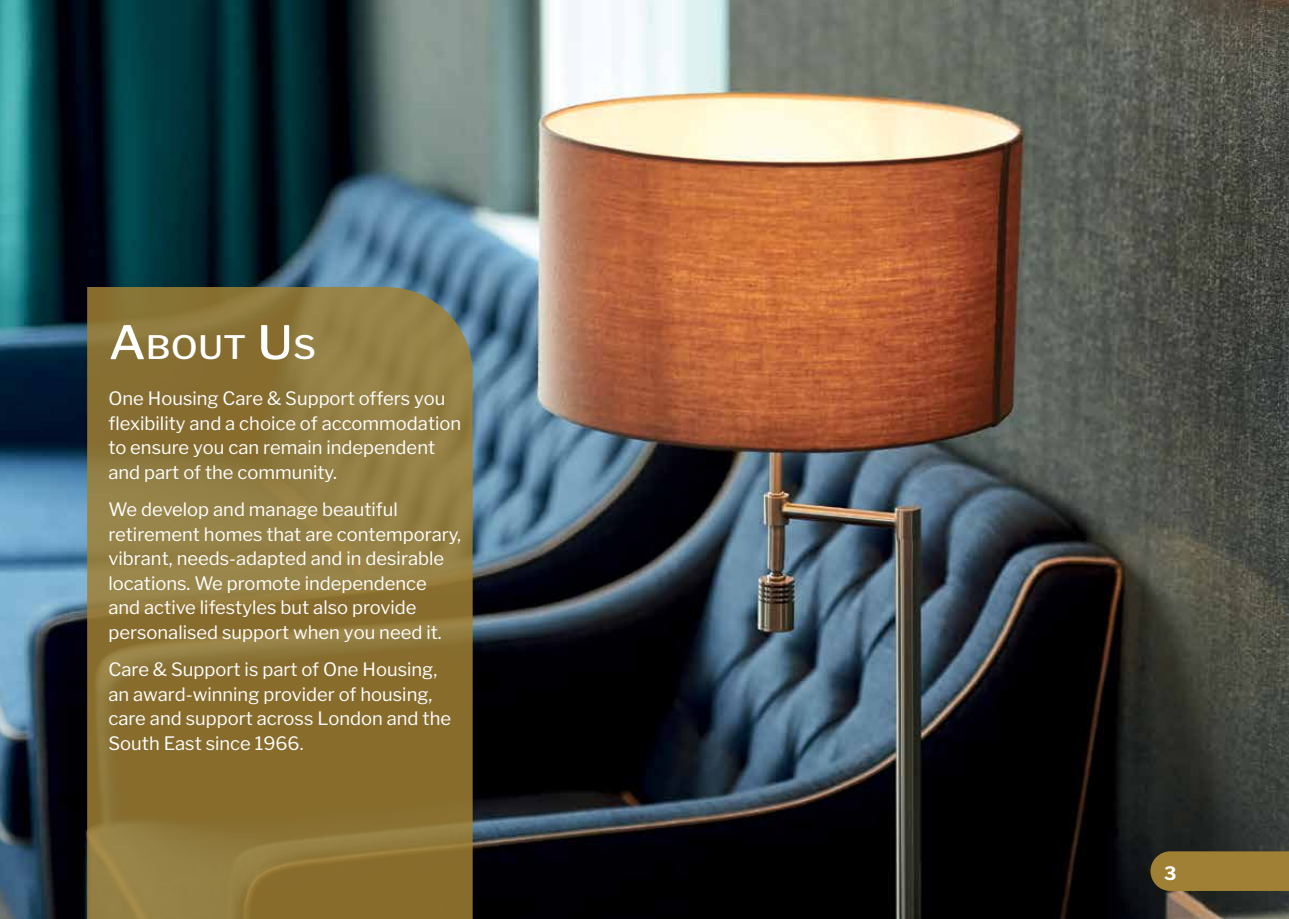
<style>
.page{position:relative;width:1289px;height:919px;background:#fff}
.page>*{position:absolute;margin:0;border:0;box-sizing:border-box;transform-origin:0 0}
.t1{font:500 32.1px "Libre Franklin";color:#fff;scale:1.1 1}
.t2{font:18.3px/24.5px "Libre Franklin";color:#fff}
.t3{font:700 18.3px "Libre Franklin";color:#fff}
.s1{font-size:45.9px}
</style>
<div class="page">
<img style="left:0;top:0;width:1288px;height:918px">
<svg style="left:87px;top:287px;width:385px;height:631px;background:#8d7639"></svg>
<div style="left:1150px;top:851px;width:138px;height:39px;background:#a08034"></div>
<h1 class="t1" style="left:108px;top:328px;width:190px"><span class="s1">A</span>BOUT <span class="s1">U</span>S</h1>
<p class="t2" style="left:108px;top:386px;width:354px">One Housing Care &amp; Support offers you flexibility and a choice of accommodation to ensure you can remain independent and part of the community.</p>
<p class="t2" style="left:108px;top:497px;width:354px">We develop and manage beautiful retirement homes that are contemporary, vibrant, needs-adapted and in desirable locations. We promote independence and active lifestyles but also provide personalised support when you need it.</p>
<p class="t2" style="left:108px;top:657px;width:344px">Care &amp; Support is part of One Housing, an award-winning provider of housing, care and support across London and the South East since 1966.</p>
<p class="t3" style="left:1164px;top:862px;width:14px">3</p>
</div>
